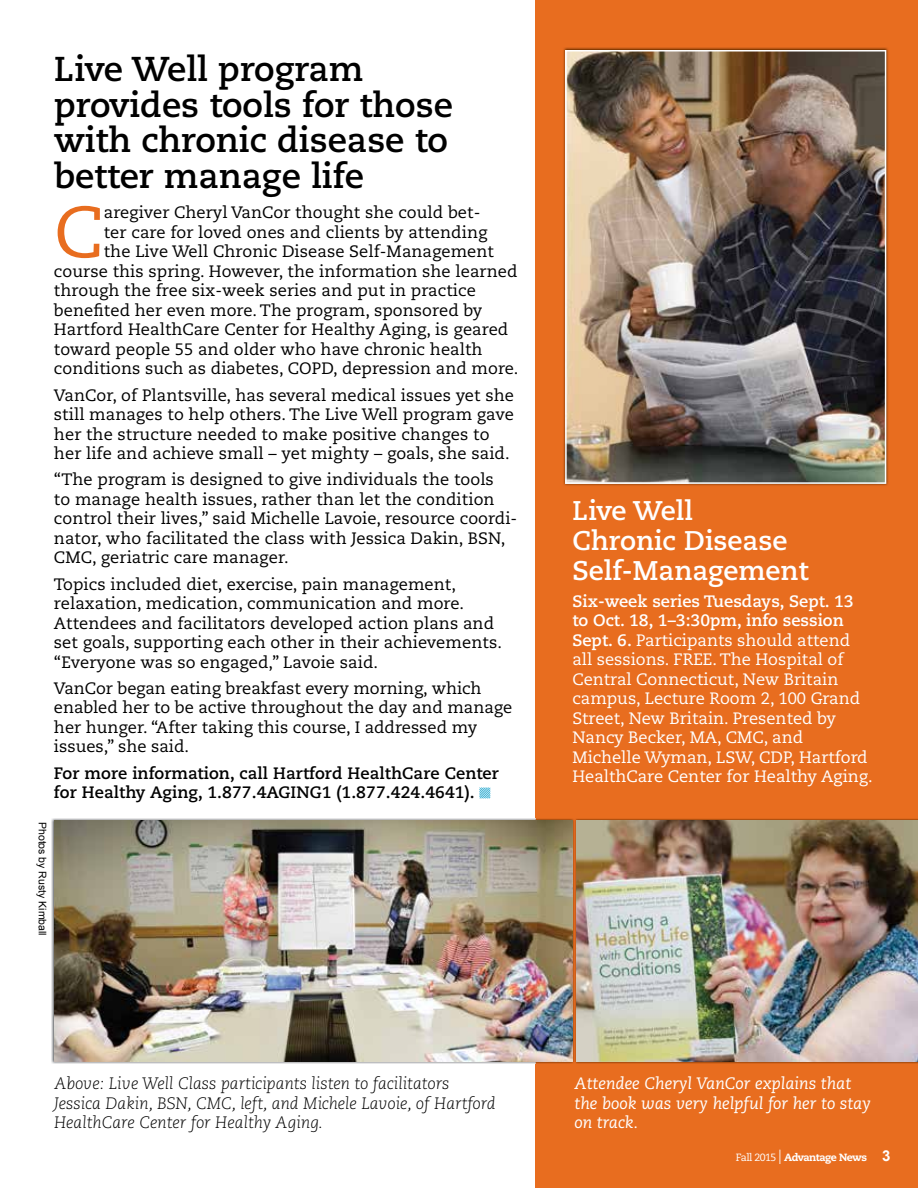
<style>
.page{position:relative;width:918px;height:1188px;background:#fff}
.page>*{position:absolute;margin:0;border:0;box-sizing:border-box;transform-origin:0 0}
.t1{font:72.15px "Caecilia LT Std";color:#e86d1f}
.t2{font:700 34.5px/36px "Caecilia LT Std";color:#000}
.t3{font:700 27px/30px "Caecilia LT Std";color:#fff}
.t4{font:16.5px/19.5px "Caecilia LT Std";letter-spacing:.005em;color:#000}
.t5{font:16.5px/19.5px "Caecilia LT Std";color:#fff}
.t6{font:italic 300 16.5px/19.5px "Caecilia LT Std";color:#000}
.t7{font:700 16.5px/19.5px "Caecilia LT Std";letter-spacing:.005em;color:#000}
.t8{font:italic 16.5px/19.5px "Caecilia LT Std";color:#fff}
.t9{font:800 10.5px "Caecilia LT Std";letter-spacing:-.045em;color:#fff}
.t10{font:10.5px "Arial";color:#000}
.s1{font-weight:700}
.s2{font-weight:400}
.s3{font-family:"Arial Narrow";font-weight:400;font-size:19.95px}
.s4{font-family:"Arial";font-weight:700;font-size:15px}
</style>
<div class="page">
<div style="left:536px;top:0;width:382px;height:1188px;background:#e86d1f"></div>
<svg style="left:479px;top:788px;width:11px;height:10px"></svg>
<img style="left:563px;top:48px;width:325px;height:438px">
<img style="left:565px;top:50px;width:321px;height:434px">
<img style="left:52px;top:818px;width:866px;height:246px">
<img style="left:54px;top:821px;width:518px;height:241px">
<img style="left:574px;top:818px;width:1px;height:246px">
<img style="left:577px;top:821px;width:341px;height:241px">
<h2 class="t2" style="left:54px;top:51px;width:400px">Live Well program provides tools for those with chronic disease to better manage life</h2>
<h1 class="t1" style="left:54px;top:190px;width:51px">C</h1>
<p class="t4" style="left:104px;top:203px;width:378px">aregiver Cheryl VanCor thought she could bet-</p>
<p class="t4" style="left:104px;top:223px;width:385px">ter care for loved ones and clients by attending</p>
<p class="t4" style="left:104px;top:242px;width:392px">the Live Well Chronic Disease Self-Management</p>
<p class="t4" style="left:54px;top:262px;width:465px">course this spring. However, the information she learned</p>
<p class="t4" style="left:54px;top:281px;width:423px">through the free six-week series and put in practice</p>
<p class="t4" style="left:54px;top:301px;width:430px">benefited her even more. The program, sponsored by</p>
<p class="t4" style="left:54px;top:320px;width:456px">Hartford HealthCare Center for Healthy Aging, is geared</p>
<p class="t4" style="left:54px;top:340px;width:430px">toward people 55 and older who have chronic health</p>
<p class="t4" style="left:54px;top:359px;width:466px">conditions such as diabetes, COPD, depression and more.</p>
<p class="t4" style="left:54px;top:385px;width:461px">VanCor, of Plantsville, has several medical issues yet she still manages to help others. The Live Well program gave her the structure needed to make positive changes to her life and achieve small – yet mighty – goals, she said.</p>
<p class="t4" style="left:54px;top:470px;width:465px">“The program is designed to give individuals the tools<br>to manage health issues, rather than let the condition control their lives,” said Michelle Lavoie, resource coordi&shy;nator, who facilitated the class with Jessica Dakin, BSN, CMC, geriatric care manager.</p>
<p class="t4" style="left:54px;top:574px;width:449px">Topics included diet, exercise, pain management, relaxation, medication, communication and more.<br>Attendees and facilitators developed action plans and set goals, supporting each other in their achievements. “Everyone was so engaged,” Lavoie said.</p>
<p class="t4" style="left:54px;top:679px;width:460px">VanCor began eating breakfast every morning, which enabled her to be active throughout the day and manage her hunger. “After taking this course, I addressed my issues,” she said.</p>
<p class="t7" style="left:54px;top:763px;width:446px">For more information, call Hartford HealthCare Center for Healthy Aging, 1.877.4AGING1 (1.877.424.4641).</p>
<p class="t10" style="left:49px;top:822px;width:115px;rotate:90deg">Photos by Rusty Kimball</p>
<h3 class="t3" style="left:572px;top:496px;width:238px">Live Well<br>Chronic Disease<br>Self-Management</h3>
<p class="t5" style="left:572px;top:591px;width:302px"><span class="s1">Six-week series Tuesdays, Sept. 13 to Oct. 18, 1–3:30pm, info session Sept. 6.</span> Participants should attend all sessions. FREE. The Hospital of Central Connecticut, New Britain campus, Lecture Room 2, 100 Grand Street, New Britain. Presented by Nancy Becker, MA, CMC, and Michelle Wyman, LSW, CDP, Hartford HealthCare Center for Healthy Aging.</p>
<p class="t6" style="left:54px;top:1074px;width:443px">Above: Live Well Class participants listen to facilitators<br>Jessica Dakin, BSN, CMC, left, and Michele Lavoie, of Hartford<br>HealthCare Center for Healthy Aging.</p>
<p class="t8" style="left:575px;top:1074px;width:298px">Attendee Cheryl VanCor explains that the book was very helpful for her to stay on track.</p>
<p class="t9" style="left:736px;top:1151px;width:156px"><span class="s2">Fall 2015</span> <span class="s3">I</span> Advantage News <span class="s4">3</span></p>
</div>
